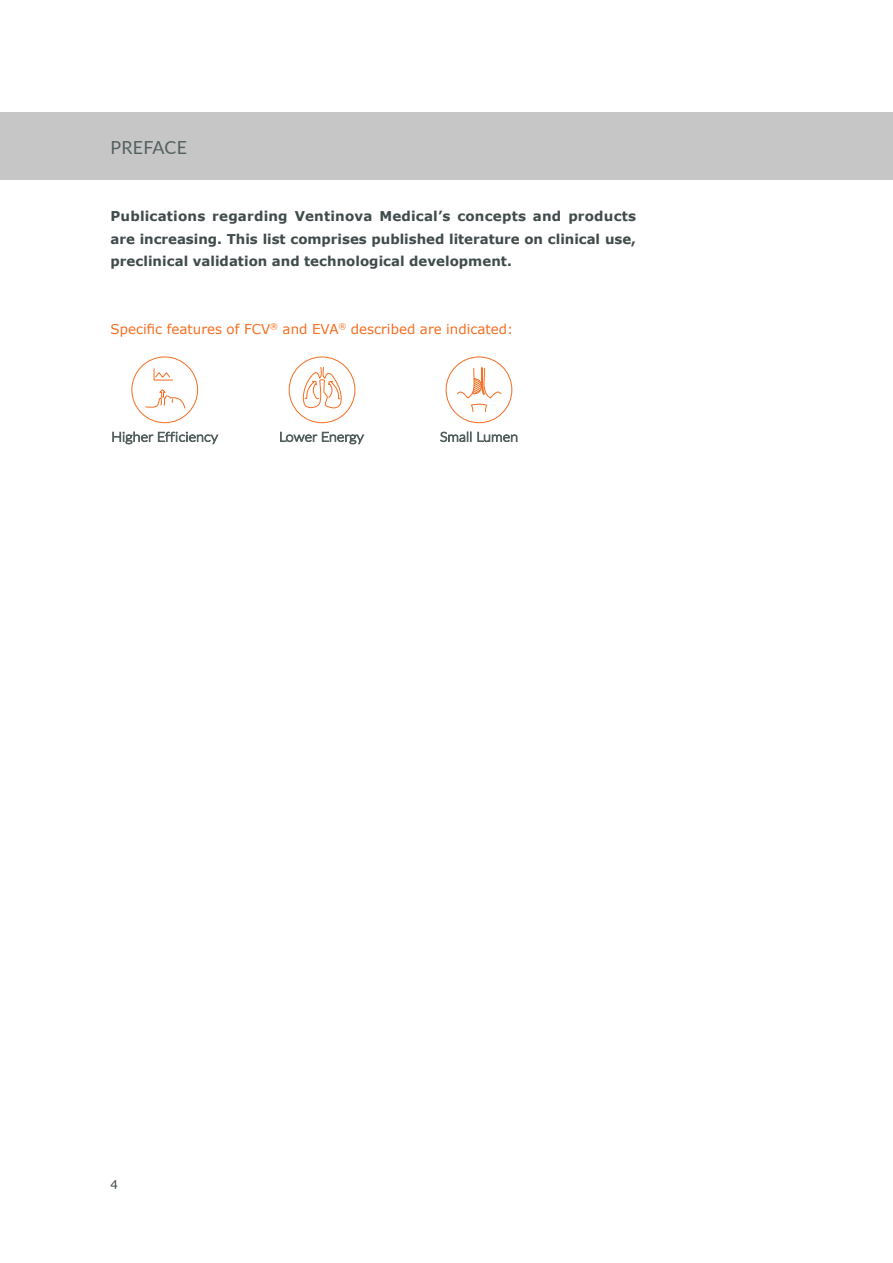
<style>
.page{position:relative;width:893px;height:1263px;background:#fff}
.page>*{position:absolute;margin:0;border:0;box-sizing:border-box;transform-origin:0 0}
.t1{font:18px "Lato";letter-spacing:.01em;color:#536060}
.t2{font:700 13.5px/22.5px "Verdana";letter-spacing:.005em;color:#404b4b;text-align:justify}
.t3{font:13.5px "Verdana";letter-spacing:.005em;color:#f36e21}
.t4{font:12px "Verdana";color:#404b4b}
</style>
<div class="page">
<div style="left:0;top:112px;width:893px;height:68px;background:#c7c6c6"></div>
<svg style="left:440px;top:432px;width:77px;height:11px"></svg>
<div style="left:446px;top:356px;width:66px;height:67px;border:1px solid #f36e21;border-radius:50%"></div>
<svg style="left:456px;top:367px;width:46px;height:48px"></svg>
<svg style="left:113px;top:432px;width:105px;height:12px"></svg>
<svg style="left:153px;top:368px;width:20px;height:13px"></svg>
<svg style="left:145px;top:389px;width:41px;height:20px"></svg>
<div style="left:131px;top:356px;width:67px;height:67px;border:1px solid #f36e21;border-radius:50%"></div>
<svg style="left:280px;top:432px;width:84px;height:12px"></svg>
<div style="left:289px;top:356px;width:66px;height:67px;border:1px solid #f36e21;border-radius:50%"></div>
<svg style="left:302px;top:356px;width:41px;height:65px"></svg>
<h1 class="t1" style="left:111px;top:134px;width:78px">PREFACE</h1>
<p class="t2" style="left:111px;top:205px;width:527px">Publications regarding Ventinova Medical’s concepts and products are increasing. This list comprises published literature on clinical use, preclinical validation and technological development.</p>
<p class="t3" style="left:111px;top:320px;width:404px">Specific features of FCV<sup>®</sup> and EVA<sup>®</sup> described are indicated:</p>
<p class="t4" style="left:111px;top:1177px;width:9px">4</p>
</div>
